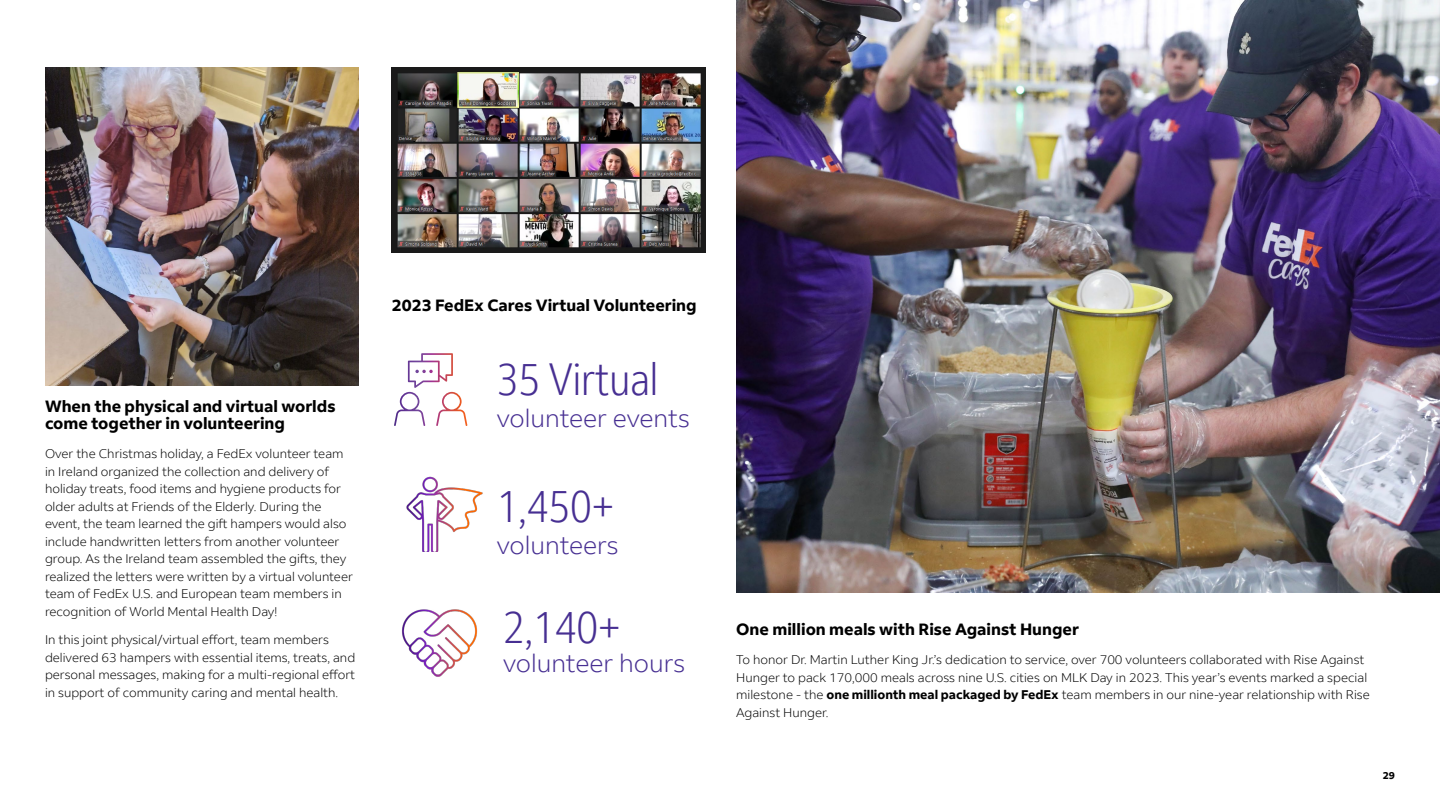
<style>
.page{position:relative;width:1440px;height:810px;background:#fff}
.page>*{position:absolute;margin:0;border:0;box-sizing:border-box;transform-origin:0 0}
.t1{font:300 condensed 45px "Fed Ex Sans";color:#472f92}
.t2{font:300 25px "Fed Ex Sans";color:#472f92}
.t3{font:700 16.25px/17.5px "Fed Ex Sans";color:#000}
.t4{font:300 12.5px/17.5px "Fed Ex Sans";color:#000}
.t5{font:700 10px "Fed Ex Sans";color:#000}
.s1{font-weight:700}
</style>
<div class="page">
<img style="left:45px;top:68px;width:314px;height:317px">
<img style="left:736px;top:0;width:704px;height:592px">
<img style="left:392px;top:68px;width:314px;height:184px">
<svg style="left:394px;top:353px;width:73px;height:73px"></svg>
<img style="left:406px;top:476px;width:77px;height:75px">
<img style="left:402px;top:609px;width:75px;height:68px">
<h3 class="t3" style="left:45px;top:398px;width:292px">When the physical and virtual worlds come together in volunteering</h3>
<p class="t4" style="left:45px;top:445px;width:309px">Over the Christmas holiday, a FedEx volunteer team in Ireland organized the collection and delivery of holiday treats, food items and hygiene products for older adults at Friends of the Elderly. During the event, the team learned the gift hampers would also include handwritten letters from another volunteer group. As the Ireland team assembled the gifts, they realized the letters were written by a virtual volunteer team of FedEx U.S. and European team members in recognition of World Mental Health Day!</p>
<p class="t4" style="left:45px;top:631px;width:312px">In this joint physical/virtual effort, team members delivered 63 hampers with essential items, treats, and personal messages, making for a multi-regional effort in support of community caring and mental health.</p>
<h3 class="t3" style="left:392px;top:297px;width:306px">2023 FedEx Cares Virtual Volunteering</h3>
<h1 class="t1" style="left:497px;top:353px;width:163px">35 Virtual</h1>
<h2 class="t2" style="left:497px;top:404px;width:194px">volunteer events</h2>
<h1 class="t1" style="left:497px;top:480px;width:119px">1,450+</h1>
<h2 class="t2" style="left:497px;top:531px;width:123px">volunteers</h2>
<h1 class="t1" style="left:503px;top:602px;width:119px">2,140+</h1>
<h2 class="t2" style="left:503px;top:649px;width:184px">volunteer hours</h2>
<h3 class="t3" style="left:736px;top:621px;width:344px">One million meals with Rise Against Hunger</h3>
<p class="t4" style="left:736px;top:651px;width:635px">To honor Dr. Martin Luther King Jr.’s dedication to service, over 700 volunteers collaborated with Rise Against Hunger to pack 170,000 meals across nine U.S. cities on MLK Day in 2023. This year’s events marked a special milestone - the <span class="s1">one millionth meal packaged by FedEx</span> team members in our nine-year relationship with Rise Against Hunger.</p>
<p class="t5" style="left:1383px;top:769px;width:14px">29</p>
</div>
